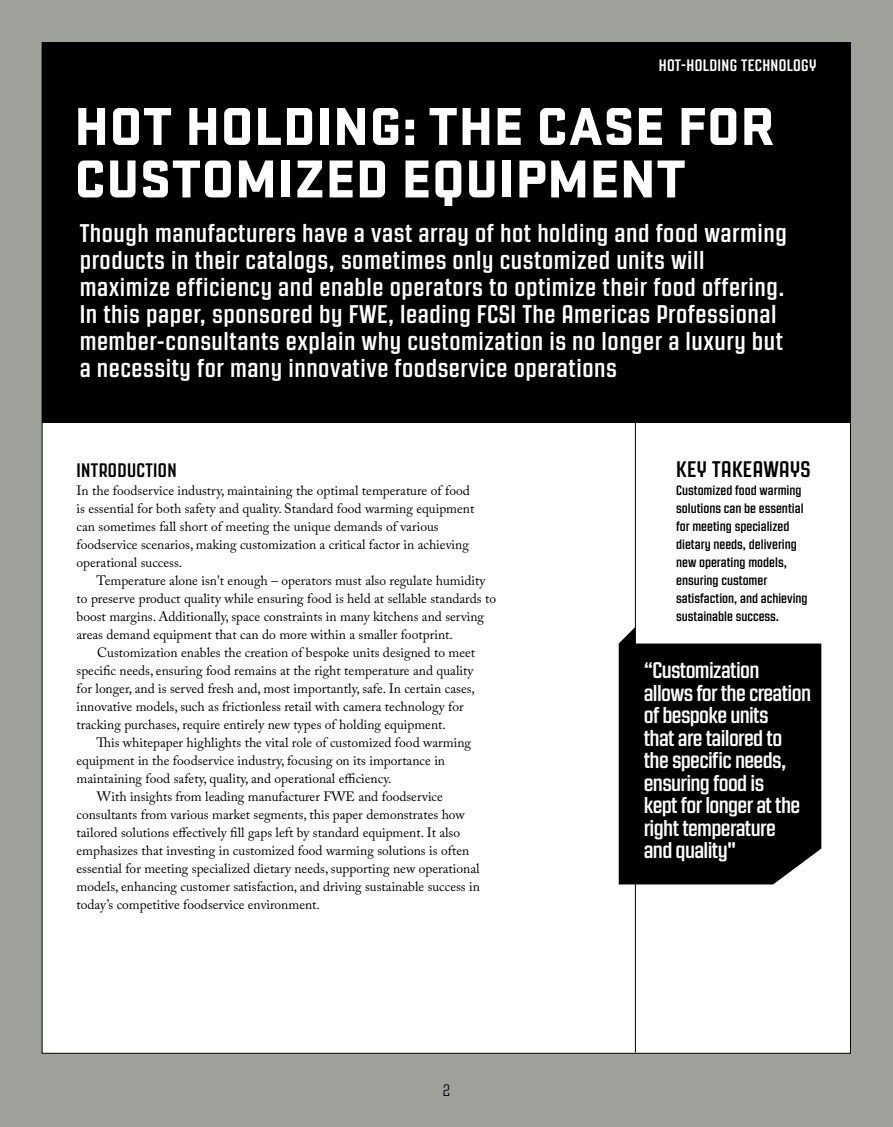
<style>
.page{position:relative;width:893px;height:1127px;background:#9fa29b}
.page>*{position:absolute;margin:0;border:0;box-sizing:border-box;transform-origin:0 0}
.t1{font:900 55.5px/52.5px "Stratum 1";letter-spacing:.01em;color:#fff}
.t2{font:700 25.5px/27px "Revolution Gothic";letter-spacing:.02em;color:#fff}
.t3{font:700 22.5px/22.5px "Revolution Gothic";letter-spacing:-.03em;color:#fff}
.t4{font:700 22.5px "Revolution Gothic";letter-spacing:.02em;color:#000}
.t5{font:700 19.5px "Revolution Gothic";letter-spacing:.02em;color:#000}
.t6{font:700 16.5px "Revolution Gothic";letter-spacing:.02em;color:#fff}
.t7{font:300 16.5px "Revolution Gothic";color:#000}
.t8{font:13.5px/18px "Adobe Caslon Pro";color:#000}
.t9{font:700 13.5px/18px "Revolution Gothic";color:#000}
</style>
<div class="page">
<div style="left:42px;top:42px;width:809px;height:1011px;background:#fff;border:1px solid #000"></div>
<hr style="left:635px;top:153px;width:1px;height:899px;background:#000">
<div style="left:43px;top:43px;width:807px;height:380px;background:#000"></div>
<svg style="left:619px;top:627px;width:16px;height:16px"></svg>
<div style="left:619px;top:643px;width:202px;height:241px;background:#000"></div>
<p class="t6" style="left:659px;top:56px;width:159px">HOT-HOLDING TECHNOLOGY</p>
<h1 class="t1" style="left:74px;top:97px;width:702px">HOT HOLDING: THE CASE FOR<br>CUSTOMIZED EQUIPMENT</h1>
<p class="t2" style="left:80px;top:220px;width:709px">Though manufacturers have a vast array of hot holding and food warming products in their catalogs, sometimes only customized units will maximize efficiency and enable operators to optimize their food offering.<br>In this paper, sponsored by FWE, leading FCSI The Americas Professional member-consultants explain why customization is no longer a luxury but a necessity for many innovative foodservice operations</p>
<h3 class="t5" style="left:77px;top:460px;width:102px">INTRODUCTION</h3>
<p class="t8" style="left:77px;top:481px;width:399px">In the foodservice industry, maintaining the optimal temperature of food is essential for both safety and quality. Standard food warming equipment can sometimes fall short of meeting the unique demands of various foodservice scenarios, making customization a critical factor in achieving operational success.</p>
<p class="t8" style="left:97px;top:571px;width:390px">Temperature alone isn't enough – operators must also regulate humidity</p>
<p class="t8" style="left:77px;top:589px;width:421px">to preserve product quality while ensuring food is held at sellable standards to</p>
<p class="t8" style="left:77px;top:607px;width:409px">boost margins. Additionally, space constraints in many kitchens and serving</p>
<p class="t8" style="left:77px;top:625px;width:378px">areas demand equipment that can do more within a smaller footprint.</p>
<p class="t8" style="left:97px;top:643px;width:380px">Customization enables the creation of bespoke units designed to meet</p>
<p class="t8" style="left:77px;top:661px;width:398px">specific needs, ensuring food remains at the right temperature and quality</p>
<p class="t8" style="left:77px;top:679px;width:400px">for longer, and is served fresh and, most importantly, safe. In certain cases,</p>
<p class="t8" style="left:77px;top:697px;width:389px">innovative models, such as frictionless retail with camera technology for</p>
<p class="t8" style="left:77px;top:715px;width:371px">tracking purchases, require entirely new types of holding equipment.</p>
<p class="t8" style="left:97px;top:733px;width:376px">This whitepaper highlights the vital role of customized food warming</p>
<p class="t8" style="left:77px;top:751px;width:370px">equipment in the foodservice industry, focusing on its importance in</p>
<p class="t8" style="left:77px;top:769px;width:317px">maintaining food safety, quality, and operational efficiency.</p>
<p class="t8" style="left:97px;top:787px;width:347px">With insights from leading manufacturer FWE and foodservice</p>
<p class="t8" style="left:77px;top:805px;width:390px">consultants from various market segments, this paper demonstrates how</p>
<p class="t8" style="left:77px;top:823px;width:385px">tailored solutions effectively fill gaps left by standard equipment. It also</p>
<p class="t8" style="left:77px;top:841px;width:394px">emphasizes that investing in customized food warming solutions is often</p>
<p class="t8" style="left:77px;top:859px;width:405px">essential for meeting specialized dietary needs, supporting new operational</p>
<p class="t8" style="left:77px;top:877px;width:405px">models, enhancing customer satisfaction, and driving sustainable success in</p>
<p class="t8" style="left:77px;top:895px;width:245px">today’s competitive foodservice environment.</p>
<p class="t7" style="left:443px;top:1081px;width:9px">2</p>
<h3 class="t4" style="left:676px;top:457px;width:136px">KEY TAKEAWAYS</h3>
<p class="t9" style="left:676px;top:481px;width:133px">Customized food warming solutions can be essential for meeting specialized dietary needs, delivering new operating models, ensuring customer satisfaction, and achieving sustainable success.</p>
<h3 class="t3" style="left:644px;top:659px;width:169px">“Customization allows for the creation of bespoke units<br>that are tailored to the specific needs, ensuring food is<br>kept for longer at the right temperature<br>and quality"</h3>
</div>
